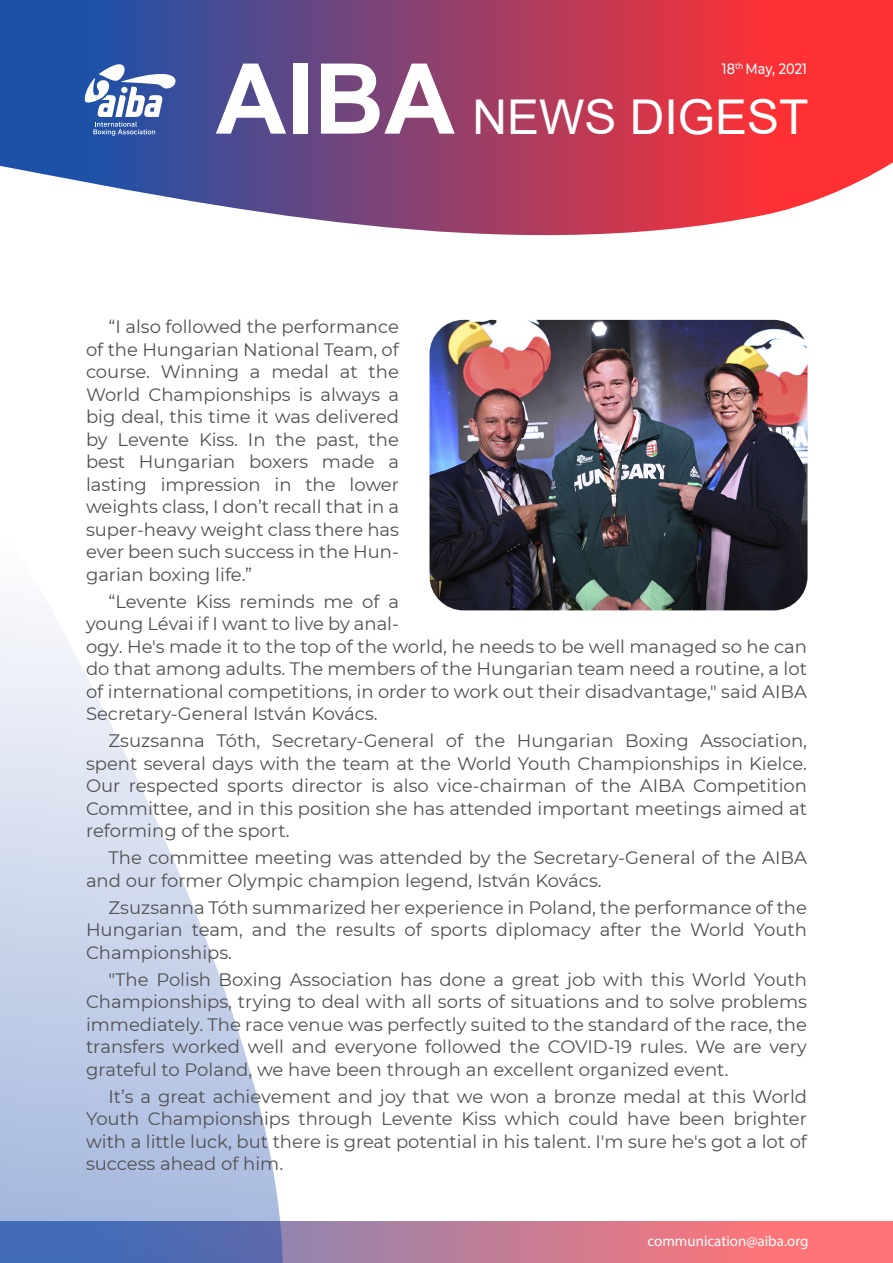
<style>
.page{position:relative;width:893px;height:1263px;background:#fff}
.page>*{position:absolute;margin:0;border:0;box-sizing:border-box;transform-origin:0 0}
.t1{font:48px "Arial";color:#fff}
.t2{font:18px/22.5px "Montserrat";color:#505050;text-align:justify}
.t3{font:15px "Myriad Pro";color:#fff}
.t4{font:500 15px "Montserrat";letter-spacing:.005em;color:#fff;scale:.86 1}
.s1{font-weight:700;font-size:97.95px}
</style>
<div class="page">
<svg style="left:283px;top:1221px;width:610px;height:42px;background:#d27b8d"></svg>
<svg style="left:0;top:613px;width:283px;height:650px"></svg>
<svg style="left:0;top:0;width:893px;height:235px;background:#a25278"></svg>
<svg style="left:84px;top:50px;width:94px;height:86px"></svg>
<img style="left:429px;top:320px;width:378px;height:290px">
<p class="t4" style="left:722px;top:58px;width:100px">18<sup>th</sup> May, 2021</p>
<h1 class="t1" style="left:216px;top:84px;width:594px"><span class="s1">AIBA</span> NEWS DIGEST</h1>
<p class="t2" style="left:86px;top:315px;width:314px;text-indent:22px">“I also followed the performance of the Hungarian National Team, of course. Winning a medal at the World Championships is always a big deal, this time it was delivered by Levente Kiss. In the past, the best Hungarian boxers made a lasting impression in the lower weights class, I don’t recall that in a super-heavy weight class there has ever been such success in the Hun&shy;garian boxing life.”</p>
<p class="t2" style="left:86px;top:589px;width:723px;text-align:left;text-indent:22px">“Levente Kiss reminds me of a<br>young Lévai if I want to live by anal-<br>ogy. He's made it to the top of the world, he needs to be well managed so he can do that among adults. The members of the Hungarian team need a routine, a lot of international competitions, in order to work out their disadvantage," said AIBA Secretary-General István Kovács.</p>
<p class="t2" style="left:86px;top:729px;width:723px;text-indent:22px">Zsuzsanna Tóth, Secretary-General of the Hungarian Boxing Association, spent several days with the team at the World Youth Championships in Kielce.<br>Our respected sports director is also vice-chairman of the AIBA Competition Committee, and in this position she has attended important meetings aimed at reforming of the sport.</p>
<p class="t2" style="left:86px;top:846px;width:723px;text-indent:22px">The committee meeting was attended by the Secretary-General of the AIBA and our former Olympic champion legend, István Kovács.</p>
<p class="t2" style="left:86px;top:895px;width:723px;text-indent:22px">Zsuzsanna Tóth summarized her experience in Poland, the performance of the Hungarian team, and the results of sports diplomacy after the World Youth Championships.</p>
<p class="t2" style="left:86px;top:967px;width:723px;text-indent:22px">"The Polish Boxing Association has done a great job with this World Youth Championships, trying to deal with all sorts of situations and to solve problems immediately. The race venue was perfectly suited to the standard of the race, the transfers worked well and everyone followed the COVID-19 rules. We are very grateful to Poland, we have been through an excellent organized event.</p>
<p class="t2" style="left:86px;top:1084px;width:723px;text-indent:22px">It’s a great achievement and joy that we won a bronze medal at this World Youth Championships through Levente Kiss which could have been brighter with a little luck, but there is great potential in his talent. I'm sure he's got a lot of success ahead of him.</p>
<p class="t3" style="left:648px;top:1232px;width:162px">communication@aiba.org</p>
</div>
